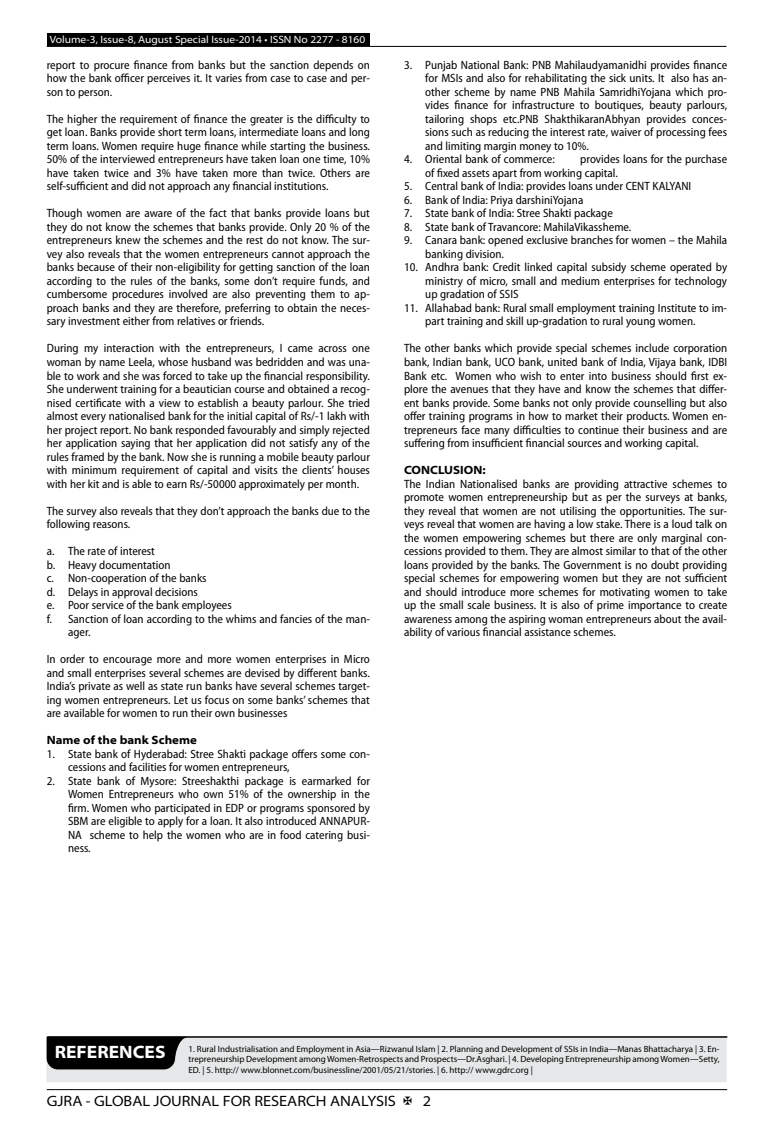
<style>
.page{position:relative;width:774px;height:1136px;background:#fff}
.page>*{position:absolute;margin:0;border:0;box-sizing:border-box;transform-origin:0 0}
.t1{font:700 semi-expanded 18px "Myriad Pro";color:#fff}
.t2{font:semi-expanded 15px "Myriad Pro";color:#000}
.t3{font:semi-condensed 12px/13.5px "Myriad Pro";color:#000;text-align:justify}
.t4{font:700 semi-expanded 12px "Myriad Pro";color:#000}
.t5{font:semi-expanded 10.5px "Myriad Pro";color:#fff}
.t6{font:9px/10.5px "Myriad Pro";color:#000;text-align:justify}
</style>
<div class="page">
<hr style="left:47px;top:1089px;width:680px;height:1px;background:#000">
<div style="left:47px;top:33px;width:322px;height:13px;background:#000"></div>
<hr style="left:47px;top:46px;width:679px;height:1px;background:#000">
<div style="left:46px;top:1036px;width:681px;height:45px;background:#e6e7e8"></div>
<hr style="left:48px;top:1036px;width:679px;height:1px;background:#000">
<svg style="left:47px;top:1036px;width:141px;height:33px;background:#141414"></svg>
<p class="t5" style="left:50px;top:34px;width:317px">Volume-3, Issue-8, August Special Issue-2014 • ISSN No 2277 - 8160</p>
<p class="t3" style="left:47px;top:58px;width:325px">report to procure finance from banks but the sanction depends on how the bank officer perceives it. It varies from case to case and per&shy;son to person.</p>
<p class="t3" style="left:47px;top:112px;width:325px">The higher the requirement of finance the greater is the difficulty to get loan. Banks provide short term loans, intermediate loans and long term loans. Women require huge finance while starting the business.<br>50% of the interviewed entrepreneurs have taken loan one time, 10% have taken twice and 3% have taken more than twice. Others are self-sufficient and did not approach any financial institutions.</p>
<p class="t3" style="left:47px;top:207px;width:325px">Though women are aware of the fact that banks provide loans but they do not know the schemes that banks provide. Only 20 % of the entrepreneurs knew the schemes and the rest do not know. The sur&shy;vey also reveals that the women entrepreneurs cannot approach the banks because of their non-eligibility for getting sanction of the loan according to the rules of the banks, some don’t require funds, and cumbersome procedures involved are also preventing them to ap&shy;proach banks and they are therefore, preferring to obtain the neces&shy;sary investment either from relatives or friends.</p>
<p class="t3" style="left:47px;top:342px;width:325px">During my interaction with the entrepreneurs, I came across one woman by name Leela, whose husband was bedridden and was una&shy;ble to work and she was forced to take up the financial responsibility.<br>She underwent training for a beautician course and obtained a recog&shy;nised certificate with a view to establish a beauty parlour. She tried almost every nationalised bank for the initial capital of Rs/-1 lakh with her project report. No bank responded favourably and simply rejected her application saying that her application did not satisfy any of the rules framed by the bank. Now she is running a mobile beauty parlour with minimum requirement of capital and visits the clients’ houses with her kit and is able to earn Rs/-50000 approximately per month.</p>
<p class="t3" style="left:47px;top:504px;width:325px">The survey also reveals that they don’t approach the banks due to the following reasons.</p>
<p class="t3" style="left:47px;top:544px;width:110px">a. The rate of interest</p>
<p class="t3" style="left:47px;top:558px;width:125px">b. Heavy documentation</p>
<p class="t3" style="left:47px;top:571px;width:161px">c. Non-cooperation of the banks</p>
<p class="t3" style="left:47px;top:585px;width:153px">d. Delays in approval decisions</p>
<p class="t3" style="left:47px;top:598px;width:187px">e. Poor service of the bank employees</p>
<p class="t3" style="left:47px;top:612px;width:325px">f. Sanction of loan according to the whims and fancies of the man-</p>
<p class="t3" style="left:68px;top:625px;width:24px">ager.</p>
<p class="t3" style="left:47px;top:652px;width:325px">In order to encourage more and more women enterprises in Micro and small enterprises several schemes are devised by different banks.<br>India’s private as well as state run banks have several schemes target&shy;ing women entrepreneurs. Let us focus on some banks’ schemes that are available for women to run their own businesses</p>
<p class="t4" style="left:47px;top:733px;width:152px">Name of the bank Scheme</p>
<p class="t3" style="left:68px;top:747px;width:303px;text-indent:-21px">1. State bank of Hyderabad: Stree Shakti package offers some con&shy;cessions and facilities for women entrepreneurs,</p>
<p class="t3" style="left:68px;top:774px;width:303px;text-indent:-21px">2. State bank of Mysore: Streeshakthi package is earmarked for Women Entrepreneurs who own 51% of the ownership in the firm. Women who participated in EDP or programs sponsored by SBM are eligible to apply for a loan. It also introduced ANNAPUR-NA scheme to help the women who are in food catering busi&shy;ness.</p>
<p class="t3" style="left:425px;top:58px;width:303px;text-indent:-21px">3. Punjab National Bank: PNB Mahilaudyamanidhi provides finance for MSIs and also for rehabilitating the sick units. It also has an&shy;other scheme by name PNB Mahila SamridhiYojana which pro&shy;vides finance for infrastructure to boutiques, beauty parlours, tailoring shops etc.PNB ShakthikaranAbhyan provides conces&shy;sions such as reducing the interest rate, waiver of processing fees and limiting margin money to 10%.</p>
<p class="t3" style="left:404px;top:153px;width:152px">4. Oriental bank of commerce:</p>
<p class="t3" style="left:425px;top:153px;width:303px;text-indent:155px">provides loans for the purchase of fixed assets apart from working capital.</p>
<p class="t3" style="left:404px;top:180px;width:289px">5. Central bank of India: provides loans under CENT KALYANI</p>
<p class="t3" style="left:404px;top:193px;width:181px">6. Bank of India: Priya darshiniYojana</p>
<p class="t3" style="left:404px;top:207px;width:210px">7. State bank of India: Stree Shakti package</p>
<p class="t3" style="left:404px;top:220px;width:229px">8. State bank of Travancore: MahilaVikassheme.</p>
<p class="t3" style="left:425px;top:234px;width:303px;text-indent:-21px">9. Canara bank: opened exclusive branches for women – the Mahila banking division.</p>
<p class="t3" style="left:425px;top:261px;width:303px;text-indent:-21px">10. Andhra bank: Credit linked capital subsidy scheme operated by ministry of micro, small and medium enterprises for technology up gradation of SSIS</p>
<p class="t3" style="left:425px;top:301px;width:303px;text-indent:-21px">11. Allahabad bank: Rural small employment training Institute to im&shy;part training and skill up-gradation to rural young women.</p>
<p class="t3" style="left:404px;top:342px;width:325px">The other banks which provide special schemes include corporation bank, Indian bank, UCO bank, united bank of India, Vijaya bank, IDBI Bank etc. Women who wish to enter into business should first ex&shy;plore the avenues that they have and know the schemes that differ&shy;ent banks provide. Some banks not only provide counselling but also offer training programs in how to market their products. Women en&shy;trepreneurs face many difficulties to continue their business and are suffering from insufficient financial sources and working capital.</p>
<p class="t4" style="left:404px;top:463px;width:83px">CONCLUSION:</p>
<p class="t3" style="left:404px;top:477px;width:325px">The Indian Nationalised banks are providing attractive schemes to promote women entrepreneurship but as per the surveys at banks, they reveal that women are not utilising the opportunities. The sur&shy;veys reveal that women are having a low stake. There is a loud talk on the women empowering schemes but there are only marginal con&shy;cessions provided to them. They are almost similar to that of the other loans provided by the banks. The Government is no doubt providing special schemes for empowering women but they are not sufficient and should introduce more schemes for motivating women to take up the small scale business. It is also of prime importance to create awareness among the aspiring woman entrepreneurs about the avail&shy;ability of various financial assistance schemes.</p>
<h1 class="t1" style="left:55px;top:1041px;width:112px">REFERENCES</h1>
<p class="t6" style="left:188px;top:1043px;width:533px">1. Rural Industrialisation and Employment in Asia—Rizwanul Islam | 2. Planning and Development of SSIs in India—Manas Bhattacharya | 3. En&shy;trepreneurship Development among Women-Retrospects and Prospects—Dr.Asghari. | 4. Developing Entrepreneurship among Women—Setty, ED. | 5. http:// www.blonnet.com/businessline/2001/05/21/stories. | 6. http:// www.gdrc.org |</p>
<p class="t2" style="left:47px;top:1092px;width:351px">GJRA - GLOBAL JOURNAL FOR RESEARCH ANALYSIS</p>
<p class="t2" style="left:423px;top:1092px;width:10px">2</p>
</div>
